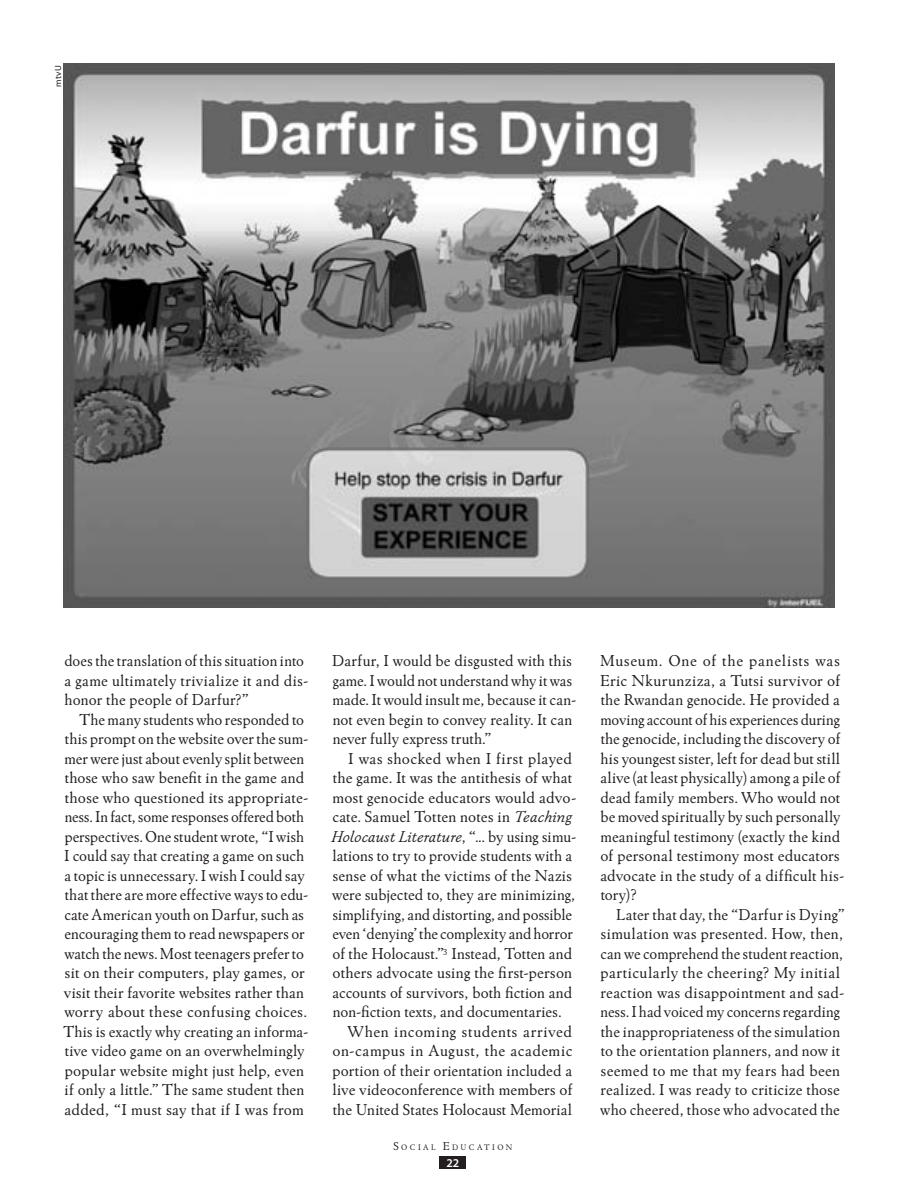
<style>
.page{position:relative;width:905px;height:1202px;background:#fff}
.page>*{position:absolute;margin:0;border:0;box-sizing:border-box;transform-origin:0 0}
.t1{font:16.5px/19.5px "Winchester New ITC Book OS";letter-spacing:.01em;color:#231f20}
.t2{font:16.5px "Winchester New ITC Book Italic OS";color:#231f20}
.t3{font:16.5px "Winchester New ITC Book OS";letter-spacing:-.01em;color:#231f20}
.t4{font:16.5px "Winchester New ITC Book OS";letter-spacing:.03em;color:#231f20}
.t5{font:16.5px "Winchester New ITC Book OS";letter-spacing:.035em;color:#231f20}
.t6{font:600 12px "Myriad Pro";color:#fff}
.t7{font:9px "Myriad Pro";color:#231f20}
.t8{font:8.4px "Winchester New ITC Book OS";letter-spacing:.285em;color:#231f20}
.s1{font-family:"Winchester New ITC Book Italic OS"}
.s2{font-family:"Winchester New ITC Book OS"}
.s3{font-size:12px}
</style>
<div class="page">
<img style="left:64px;top:64px;width:770px;height:543px">
<div style="left:440px;top:1156px;width:26px;height:12px;background:#231f20"></div>
<p class="t7" style="left:52px;top:86px;width:23px;rotate:-90deg">mtvU</p>
<p class="t1" style="left:64px;top:651px;width:245px">does the translation of this situation into a game ultimately trivialize it and dis&shy;honor the people of Darfur?”</p>
<p class="t1" style="left:63px;top:709px;width:247px;text-indent:16px">The many students who responded to this prompt on the website over the sum&shy;mer were just about evenly split between those who saw benefit in the game and those who questioned its appropriate&shy;ness. In fact, some responses offered both perspectives. One student wrote, “I wish I could say that creating a game on such a topic is unnecessary. I wish I could say that there are more effective ways to edu&shy;cate American youth on Darfur, such as encouraging them to read newspapers or watch the news. Most teenagers prefer to sit on their computers, play games, or visit their favorite websites rather than worry about these confusing choices.<br>This is exactly why creating an informa&shy;tive video game on an overwhelmingly popular website might just help, even if only a little.” The same student then added, “I must say that if I was from</p>
<p class="t1" style="left:332px;top:651px;width:246px">Darfur, I would be disgusted with this game. I would not understand why it was made. It would insult me, because it can&shy;not even begin to convey reality. It can never fully express truth.”</p>
<p class="t1" style="left:332px;top:748px;width:245px;text-indent:16px">I was shocked when I first played the game. It was the antithesis of what most genocide educators would advo&shy;cate. Samuel Totten notes in <span class="s1">Teaching</span></p>
<p class="t2" style="left:331px;top:826px;width:247px">Holocaust Literature<span class="s2">, “... by using simu-</span></p>
<p class="t1" style="left:332px;top:846px;width:241px">lations to try to provide students with a</p>
<p class="t1" style="left:333px;top:865px;width:241px">sense of what the victims of the Nazis</p>
<p class="t1" style="left:332px;top:885px;width:244px">were subjected to, they are minimizing,</p>
<p class="t1" style="left:333px;top:904px;width:240px">simplifying, and distorting, and possible</p>
<p class="t3" style="left:332px;top:924px;width:242px">even ‘denying’ the complexity and horror</p>
<p class="t1" style="left:332px;top:943px;width:241px">of the Holocaust.”<sup>3</sup> Instead, Totten and</p>
<p class="t1" style="left:332px;top:963px;width:241px">others advocate using the first-person</p>
<p class="t1" style="left:332px;top:982px;width:241px">accounts of survivors, both fiction and</p>
<p class="t1" style="left:332px;top:1002px;width:230px">non-fiction texts, and documentaries.</p>
<p class="t5" style="left:348px;top:1021px;width:225px">When incoming students arrived</p>
<p class="t4" style="left:332px;top:1041px;width:241px">on-campus in August, the academic</p>
<p class="t1" style="left:332px;top:1060px;width:241px">portion of their orientation included a</p>
<p class="t1" style="left:332px;top:1080px;width:241px">live videoconference with members of</p>
<p class="t1" style="left:333px;top:1099px;width:241px">the United States Holocaust Memorial</p>
<p class="t8" style="left:393px;top:1141px;width:121px"><span class="s3">S</span>ocial <span class="s3">E</span>ducation</p>
<p class="t6" style="left:446px;top:1154px;width:14px">22</p>
<p class="t1" style="left:600px;top:651px;width:246px">Museum. One of the panelists was Eric Nkurunziza, a Tutsi survivor of the Rwandan genocide. He provided a moving account of his experiences during the genocide, including the discovery of his youngest sister, left for dead but still alive (at least physically) among a pile of dead family members. Who would not be moved spiritually by such personally meaningful testimony (exactly the kind of personal testimony most educators advocate in the study of a difficult his&shy;tory)?</p>
<p class="t1" style="left:600px;top:904px;width:246px;text-indent:16px">Later that day, the “Darfur is Dying” simulation was presented. How, then, can we comprehend the student reaction, particularly the cheering? My initial reaction was disappointment and sad&shy;ness. I had voiced my concerns regarding the inappropriateness of the simulation to the orientation planners, and now it seemed to me that my fears had been realized. I was ready to criticize those who cheered, those who advocated the</p>
</div>
